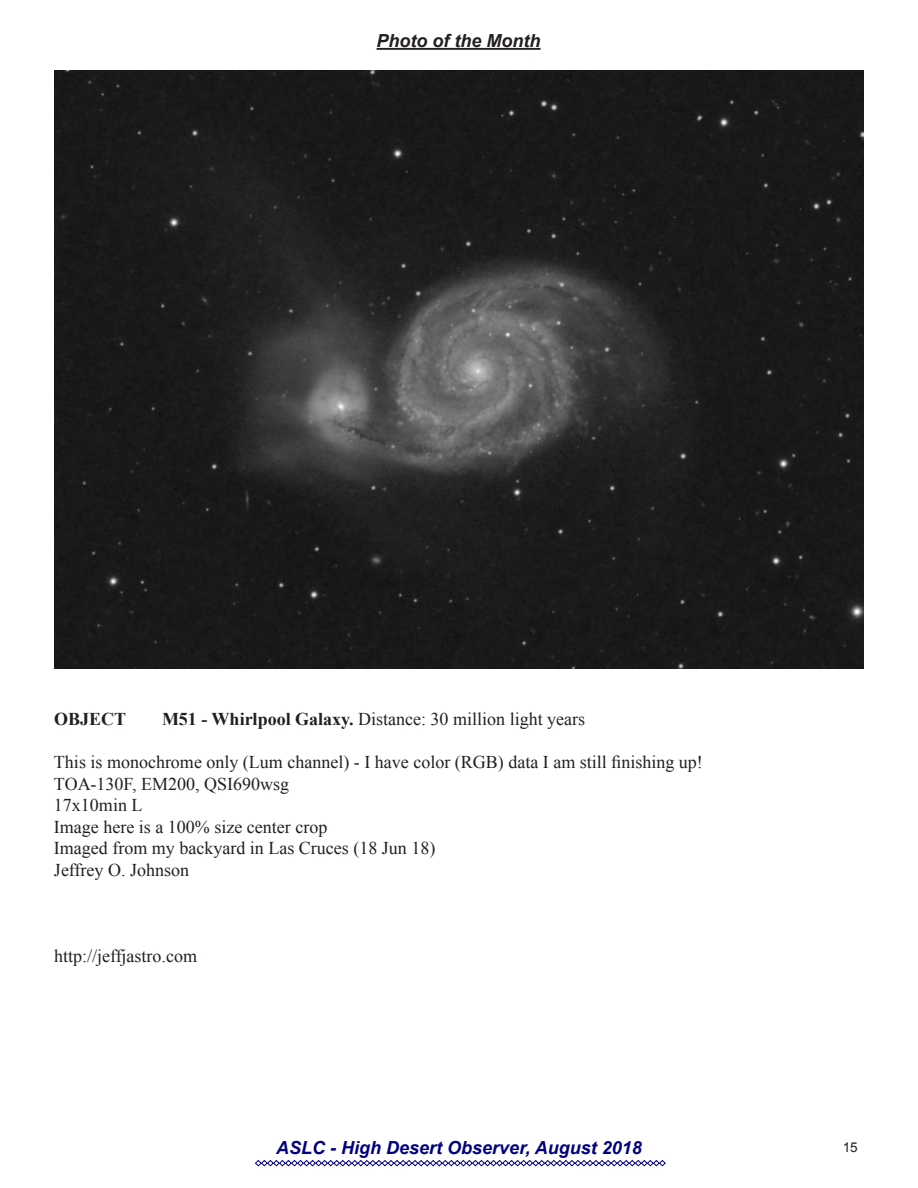
<style>
.page{position:relative;width:918px;height:1188px;background:#fff}
.page>*{position:absolute;margin:0;border:0;box-sizing:border-box;transform-origin:0 0}
.t1{font:18px "Times New Roman";color:#231f20}
.t2{font:italic 700 18px "Arial";color:#000080}
.t3{font:italic 700 18px "Arial";color:#231f20}
.t4{font:700 18px "Times New Roman";color:#231f20}
.t5{font:13.5px "Arial";color:#231f20}
.s1{font-weight:700}
</style>
<div class="page">
<svg style="left:255px;top:1160px;width:411px;height:7px"></svg>
<hr style="left:377px;top:48px;width:164px;height:2px;background:#231f20">
<img style="left:54px;top:70px;width:810px;height:599px">
<p class="t3" style="left:377px;top:29px;width:165px">Photo of the Month</p>
<p class="t4" style="left:54px;top:706px;width:74px">OBJECT</p>
<p class="t1" style="left:162px;top:707px;width:425px"><span class="s1">M51 - Whirlpool Galaxy.</span> Distance: 30 million light years</p>
<p class="t1" style="left:54px;top:750px;width:650px">This is monochrome only (Lum channel) - I have color (RGB) data I am still finishing up!</p>
<p class="t1" style="left:54px;top:771px;width:237px">TOA-130F, EM200, QSI690wsg</p>
<p class="t1" style="left:54px;top:793px;width:90px">17x10min L</p>
<p class="t1" style="left:54px;top:815px;width:275px">Image here is a 100% size center crop</p>
<p class="t1" style="left:54px;top:836px;width:383px">Imaged from my backyard in Las Cruces (18 Jun 18)</p>
<p class="t1" style="left:54px;top:858px;width:137px">Jeffrey O. Johnson</p>
<p class="t1" style="left:54px;top:944px;width:145px">http://jeffjastro.com</p>
<p class="t2" style="left:276px;top:1136px;width:367px">ASLC - High Desert Observer, August 2018</p>
<p class="t5" style="left:843px;top:1138px;width:17px">15</p>
</div>
